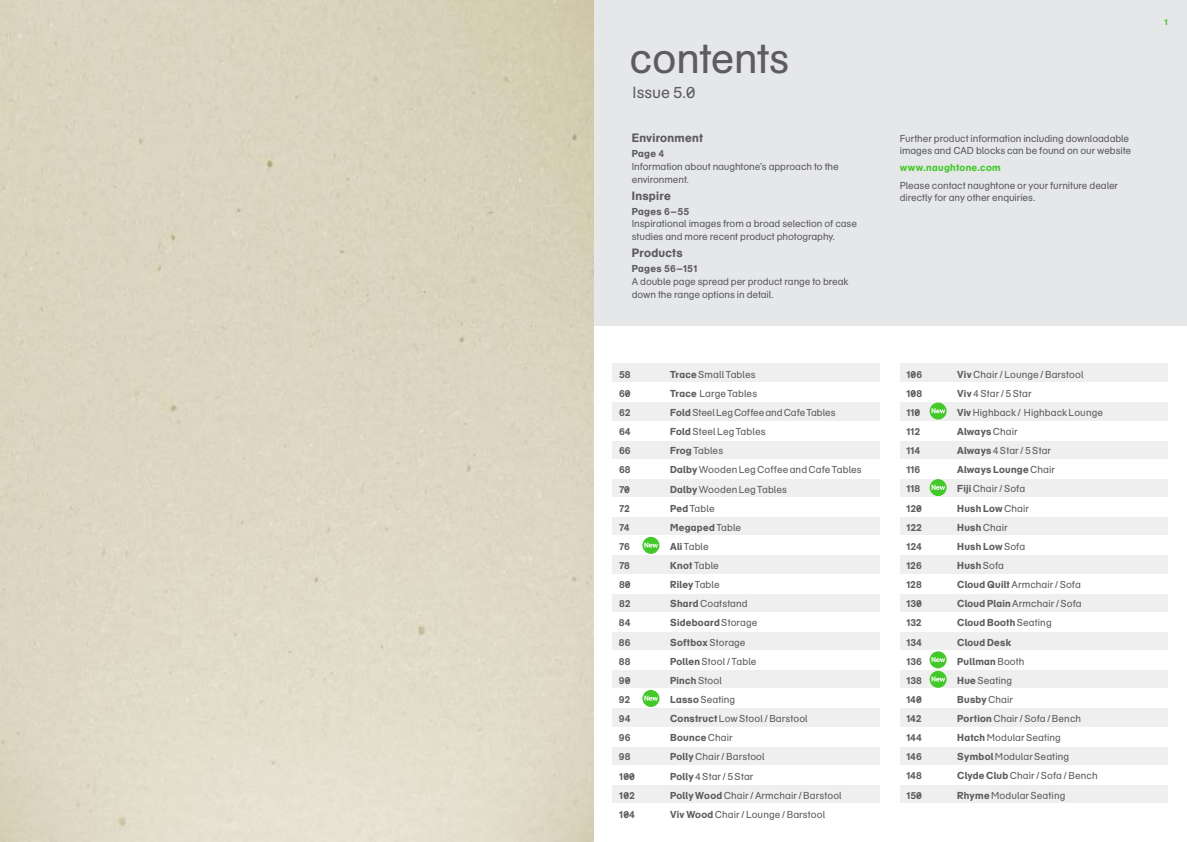
<style>
.page{position:relative;width:1187px;height:842px;background:#fff}
.page>*{position:absolute;margin:0;border:0;box-sizing:border-box;transform-origin:0 0}
.t1{font:42px "Naughtone";letter-spacing:-.01em;color:#5d5d60}
.t2{font:16px "Naughtone";letter-spacing:.005em;color:#5d5d60}
.t3{font:700 12px "Naughtone";letter-spacing:.025em;color:#5d5d60}
.t4{font:10px/12.8px "Naughtone";color:#5d5d60}
.t5{font:700 10px "Naughtone";letter-spacing:.025em;color:#5d5d60}
.t6{font:700 10px "Naughtone";letter-spacing:.03em;color:#43c82a}
.t7{font:700 8.5px "Naughtone";color:#43c82a}
.s1{font-weight:700}
.s2{font-weight:400}
</style>
<div class="page">
<div style="left:593px;top:0;width:593px;height:325px;background:#e6e7e8"></div>
<div style="left:612px;top:364px;width:555px;height:19px;background:#efeff0"></div>
<div style="left:612px;top:517px;width:555px;height:19px;background:#efeff0"></div>
<div style="left:612px;top:784px;width:555px;height:20px;background:#efeff0"></div>
<div style="left:612px;top:440px;width:555px;height:19px;background:#efeff0"></div>
<div style="left:612px;top:708px;width:555px;height:19px;background:#efeff0"></div>
<div style="left:612px;top:593px;width:555px;height:19px;background:#efeff0"></div>
<div style="left:612px;top:402px;width:555px;height:19px;background:#efeff0"></div>
<div style="left:612px;top:670px;width:555px;height:19px;background:#efeff0"></div>
<div style="left:612px;top:555px;width:555px;height:19px;background:#efeff0"></div>
<div style="left:612px;top:478px;width:555px;height:19px;background:#efeff0"></div>
<div style="left:612px;top:746px;width:555px;height:19px;background:#efeff0"></div>
<div style="left:612px;top:631px;width:555px;height:20px;background:#efeff0"></div>
<div style="left:880px;top:364px;width:19px;height:440px;background:#fff"></div>
<div style="left:929px;top:479px;width:17px;height:17px;background:#43c82a;border-radius:50%"></div>
<svg style="left:931px;top:485px;width:14px;height:5px"></svg>
<div style="left:929px;top:403px;width:17px;height:17px;background:#43c82a;border-radius:50%"></div>
<svg style="left:931px;top:408px;width:14px;height:5px"></svg>
<div style="left:929px;top:671px;width:17px;height:17px;background:#43c82a;border-radius:50%"></div>
<svg style="left:931px;top:676px;width:14px;height:6px"></svg>
<div style="left:642px;top:537px;width:17px;height:17px;background:#43c82a;border-radius:50%"></div>
<svg style="left:644px;top:542px;width:14px;height:6px"></svg>
<div style="left:642px;top:690px;width:17px;height:17px;background:#43c82a;border-radius:50%"></div>
<svg style="left:644px;top:696px;width:14px;height:5px"></svg>
<div style="left:929px;top:651px;width:17px;height:17px;background:#43c82a;border-radius:50%"></div>
<svg style="left:931px;top:657px;width:14px;height:5px"></svg>
<h1 class="t1" style="left:629px;top:35px;width:161px">contents</h1>
<h2 class="t2" style="left:632px;top:84px;width:64px">Issue 5.0</h2>
<p class="t3" style="left:631px;top:131px;width:73px">Environment</p>
<p class="t5" style="left:631px;top:148px;width:34px">Page 4</p>
<p class="t4" style="left:631px;top:160px;width:208px">Information about naughtone’s approach to the environment.</p>
<p class="t3" style="left:631px;top:188px;width:40px">Inspire</p>
<p class="t5" style="left:631px;top:205px;width:59px">Pages 6—55</p>
<p class="t4" style="left:631px;top:218px;width:227px">Inspirational images from a broad selection of case studies and more recent product photography.</p>
<p class="t3" style="left:631px;top:246px;width:52px">Products</p>
<p class="t5" style="left:631px;top:263px;width:67px">Pages 56—151</p>
<p class="t4" style="left:631px;top:275px;width:218px">A double page spread per product range to break down the range options in detail.</p>
<p class="t5" style="left:619px;top:368px;width:13px">58</p>
<p class="t4" style="left:670px;top:368px;width:87px"><span class="s1">Trace</span>Small Tables</p>
<p class="t5" style="left:619px;top:387px;width:13px">60</p>
<p class="t4" style="left:670px;top:387px;width:89px"><span class="s1">Trace</span> LargeTables</p>
<p class="t5" style="left:619px;top:406px;width:13px">62</p>
<p class="t4" style="left:670px;top:406px;width:167px"><span class="s1">Fold</span> Steel Leg Coffee and Cafe Tables</p>
<p class="t5" style="left:619px;top:426px;width:13px">64</p>
<p class="t4" style="left:670px;top:425px;width:97px"><span class="s1">Fold</span> Steel Leg Tables</p>
<p class="t5" style="left:619px;top:445px;width:13px">66</p>
<p class="t4" style="left:670px;top:445px;width:55px"><span class="s1">Frog</span> Tables</p>
<p class="t5" style="left:619px;top:464px;width:13px">68</p>
<p class="t4" style="left:670px;top:464px;width:193px"><span class="s1">Dalby</span>Wooden Leg Coffee and Cafe Tables</p>
<p class="t5" style="left:619px;top:483px;width:12px">70</p>
<p class="t4" style="left:670px;top:483px;width:118px"><span class="s1">Dalby</span>Wooden Leg Tables</p>
<p class="t5" style="left:619px;top:502px;width:12px">72</p>
<p class="t4" style="left:670px;top:502px;width:46px"><span class="s1">Ped</span> Table</p>
<p class="t5" style="left:619px;top:521px;width:12px">74</p>
<p class="t5" style="left:670px;top:521px;width:73px">Megaped <span class="s2">Table</span></p>
<p class="t5" style="left:619px;top:540px;width:12px">76</p>
<p class="t4" style="left:670px;top:540px;width:40px"><span class="s1">Ali</span> Table</p>
<p class="t5" style="left:619px;top:559px;width:13px">78</p>
<p class="t4" style="left:670px;top:559px;width:50px"><span class="s1">Knot</span> Table</p>
<p class="t5" style="left:619px;top:579px;width:13px">80</p>
<p class="t5" style="left:670px;top:579px;width:51px">Riley <span class="s2">Table</span></p>
<p class="t5" style="left:619px;top:598px;width:13px">82</p>
<p class="t4" style="left:670px;top:598px;width:79px"><span class="s1">Shard</span> Coatstand</p>
<p class="t5" style="left:619px;top:617px;width:13px">84</p>
<p class="t5" style="left:670px;top:617px;width:89px">Sideboard<span class="s2">Storage</span></p>
<p class="t5" style="left:619px;top:636px;width:13px">86</p>
<p class="t5" style="left:670px;top:636px;width:77px">Softbox<span class="s2">Storage</span></p>
<p class="t5" style="left:619px;top:655px;width:13px">88</p>
<p class="t4" style="left:670px;top:655px;width:88px"><span class="s1">Pollen</span>Stool / Table</p>
<p class="t5" style="left:619px;top:674px;width:13px">90</p>
<p class="t5" style="left:670px;top:674px;width:53px">Pinch <span class="s2">Stool</span></p>
<p class="t5" style="left:619px;top:693px;width:13px">92</p>
<p class="t4" style="left:670px;top:693px;width:67px"><span class="s1">Lasso</span> Seating</p>
<p class="t5" style="left:619px;top:712px;width:13px">94</p>
<p class="t4" style="left:670px;top:712px;width:139px"><span class="s1">Construct</span> Low Stool / Barstool</p>
<p class="t5" style="left:619px;top:732px;width:13px">96</p>
<p class="t5" style="left:670px;top:732px;width:64px">Bounce <span class="s2">Chair</span></p>
<p class="t5" style="left:619px;top:751px;width:13px">98</p>
<p class="t4" style="left:670px;top:751px;width:96px"><span class="s1">Polly</span> Chair / Barstool</p>
<p class="t5" style="left:619px;top:770px;width:18px">100</p>
<p class="t4" style="left:670px;top:770px;width:85px"><span class="s1">Polly</span> 4 Star / 5 Star</p>
<p class="t5" style="left:619px;top:789px;width:17px">102</p>
<p class="t4" style="left:670px;top:789px;width:173px"><span class="s1">Polly Wood</span> Chair / Armchair / Barstool</p>
<p class="t5" style="left:619px;top:808px;width:17px">104</p>
<p class="t4" style="left:670px;top:808px;width:157px"><span class="s1">Viv Wood</span> Chair / Lounge / Barstool</p>
<p class="t7" style="left:1164px;top:17px;width:5px">1</p>
<p class="t4" style="left:899px;top:132px;width:233px">Further product information including downloadable images and CAD blocks can be found on our website</p>
<p class="t6" style="left:899px;top:162px;width:102px">www.naughtone.com</p>
<p class="t4" style="left:899px;top:179px;width:220px">Please contact naughtone or your furniture dealer directly for any other enquiries.</p>
<p class="t5" style="left:906px;top:368px;width:18px">106</p>
<p class="t4" style="left:957px;top:368px;width:128px"><span class="s1">Viv</span> Chair / Lounge / Barstool</p>
<p class="t5" style="left:906px;top:387px;width:17px">108</p>
<p class="t4" style="left:957px;top:387px;width:76px"><span class="s1">Viv</span> 4 Star / 5 Star</p>
<p class="t5" style="left:906px;top:406px;width:16px">110</p>
<p class="t4" style="left:957px;top:406px;width:147px"><span class="s1">Viv</span> Highback / Highback Lounge</p>
<p class="t5" style="left:906px;top:425px;width:15px">112</p>
<p class="t5" style="left:957px;top:425px;width:62px">Always <span class="s2">Chair</span></p>
<p class="t5" style="left:906px;top:445px;width:15px">114</p>
<p class="t4" style="left:957px;top:444px;width:95px"><span class="s1">Always</span> 4 Star / 5 Star</p>
<p class="t5" style="left:906px;top:464px;width:16px">116</p>
<p class="t5" style="left:957px;top:464px;width:99px">Always Lounge <span class="s2">Chair</span></p>
<p class="t5" style="left:906px;top:483px;width:16px">118</p>
<p class="t4" style="left:957px;top:483px;width:69px"><span class="s1">Fiji</span> Chair / Sofa</p>
<p class="t5" style="left:906px;top:502px;width:17px">120</p>
<p class="t5" style="left:957px;top:502px;width:73px">Hush Low <span class="s2">Chair</span></p>
<p class="t5" style="left:906px;top:521px;width:17px">122</p>
<p class="t4" style="left:957px;top:521px;width:52px"><span class="s1">Hush</span> Chair</p>
<p class="t5" style="left:906px;top:540px;width:17px">124</p>
<p class="t5" style="left:957px;top:540px;width:70px">Hush Low <span class="s2">Sofa</span></p>
<p class="t5" style="left:906px;top:559px;width:17px">126</p>
<p class="t5" style="left:957px;top:559px;width:48px">Hush<span class="s2">Sofa</span></p>
<p class="t5" style="left:906px;top:578px;width:17px">128</p>
<p class="t4" style="left:957px;top:578px;width:125px"><span class="s1">Cloud Quilt</span>Armchair / Sofa</p>
<p class="t5" style="left:906px;top:598px;width:17px">130</p>
<p class="t4" style="left:957px;top:597px;width:126px"><span class="s1">Cloud Plain</span>Armchair / Sofa</p>
<p class="t5" style="left:906px;top:617px;width:17px">132</p>
<p class="t5" style="left:957px;top:617px;width:96px">Cloud Booth<span class="s2">Seating</span></p>
<p class="t5" style="left:906px;top:636px;width:17px">134</p>
<p class="t5" style="left:957px;top:636px;width:55px">Cloud Desk</p>
<p class="t5" style="left:906px;top:655px;width:17px">136</p>
<p class="t5" style="left:957px;top:655px;width:69px">Pullman<span class="s2">Booth</span></p>
<p class="t5" style="left:906px;top:674px;width:17px">138</p>
<p class="t4" style="left:957px;top:674px;width:56px"><span class="s1">Hue</span>Seating</p>
<p class="t5" style="left:906px;top:693px;width:17px">140</p>
<p class="t5" style="left:957px;top:693px;width:57px">Busby <span class="s2">Chair</span></p>
<p class="t5" style="left:906px;top:712px;width:17px">142</p>
<p class="t4" style="left:957px;top:712px;width:125px"><span class="s1">Portion</span> Chair / Sofa / Bench</p>
<p class="t5" style="left:906px;top:732px;width:17px">144</p>
<p class="t4" style="left:957px;top:731px;width:105px"><span class="s1">Hatch</span> Modular Seating</p>
<p class="t5" style="left:906px;top:751px;width:17px">146</p>
<p class="t4" style="left:957px;top:751px;width:113px"><span class="s1">Symbol</span> Modular Seating</p>
<p class="t5" style="left:906px;top:770px;width:17px">148</p>
<p class="t4" style="left:957px;top:770px;width:142px"><span class="s1">Clyde Club</span> Chair / Sofa / Bench</p>
<p class="t5" style="left:906px;top:789px;width:17px">150</p>
<p class="t4" style="left:957px;top:789px;width:110px"><span class="s1">Rhyme</span> Modular Seating</p>
</div>
